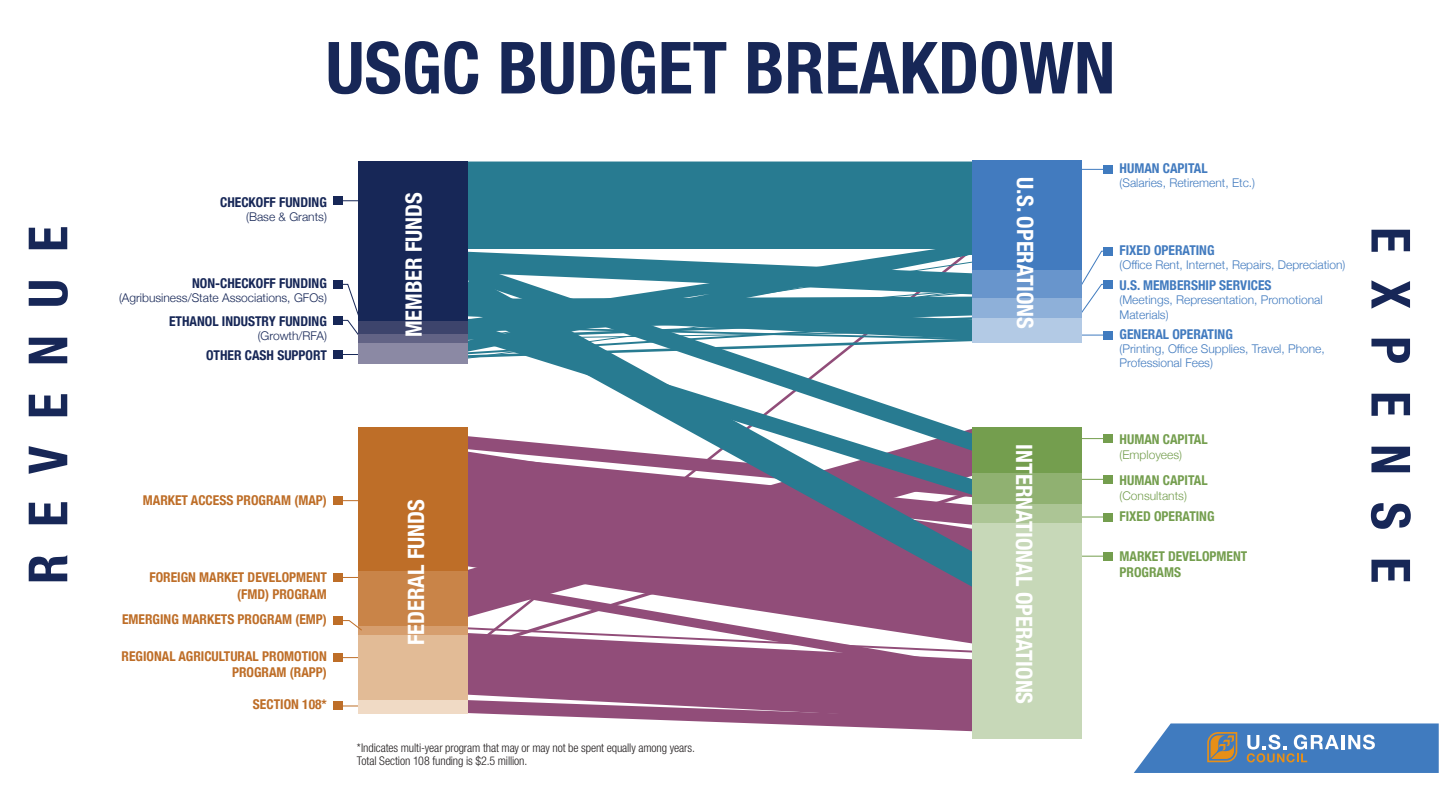
<style>
.page{position:relative;width:1440px;height:810px;background:#fff}
.page>*{position:absolute;margin:0;border:0;box-sizing:border-box;transform-origin:0 0}
.t1{font:700 condensed 72px "Helvetica Neue";color:#172757}
.t2{font:700 condensed 54px "Helvetica Neue";letter-spacing:.5em;color:#172757}
.t3{font:700 condensed 22.5px "Helvetica Neue";color:#fff}
.t4{font:700 condensed 13.5px/16.2px "Helvetica Neue";color:#be6e28;text-align:right}
.t5{font:700 condensed 13.5px "Helvetica Neue";color:#172757}
.t6{font:700 condensed 13.5px "Helvetica Neue";color:#427bbf}
.t7{font:700 condensed 13.5px "Helvetica Neue";color:#749e4e}
.t8{font:300 12px/14.4px "Helvetica Neue";color:#427bbf}
.t9{font:300 condensed 12px/13.5px "Helvetica Neue LT Std";letter-spacing:-.005em;color:#231f20}
.t10{font:300 12px "Helvetica Neue";color:#172757}
.t11{font:300 12px "Helvetica Neue";color:#749e4e}
</style>
<div class="page">
<svg style="left:1134px;top:723px;width:304px;height:50px;background:#5f8cbe"></svg>
<svg style="left:468px;top:619px;width:504px;height:113px"></svg>
<div style="left:468px;top:162px;width:504px;height:87px;background:#287b91"></div>
<svg style="left:422px;top:363px;width:607px;height:256px;background:#97658a"></svg>
<svg style="left:468px;top:249px;width:537px;height:179px"></svg>
<svg style="left:433px;top:306px;width:567px;height:203px"></svg>
<hr style="left:338px;top:706px;width:34px;height:1px;background:#be6e28">
<div style="left:334px;top:701px;width:9px;height:9px;background:#be6e28"></div>
<hr style="left:338px;top:657px;width:34px;height:1px;background:#be6e28">
<div style="left:334px;top:653px;width:9px;height:9px;background:#be6e28"></div>
<hr style="left:338px;top:500px;width:34px;height:1px;background:#be6e28">
<div style="left:334px;top:496px;width:9px;height:9px;background:#be6e28"></div>
<hr style="left:338px;top:200px;width:34px;height:1px;background:#172757">
<div style="left:334px;top:196px;width:9px;height:9px;background:#172757"></div>
<hr style="left:338px;top:354px;width:34px;height:1px;background:#172757">
<div style="left:334px;top:350px;width:9px;height:9px;background:#172757"></div>
<hr style="left:338px;top:577px;width:34px;height:1px;background:#be6e28">
<div style="left:334px;top:573px;width:9px;height:9px;background:#be6e28"></div>
<div style="left:358px;top:428px;width:110px;height:143px;background:#be6e28"></div>
<div style="left:358px;top:571px;width:110px;height:55px;background:#c98448"></div>
<div style="left:358px;top:634px;width:110px;height:66px;background:#e2bb96"></div>
<div style="left:358px;top:700px;width:110px;height:14px;background:#f0dac5"></div>
<div style="left:358px;top:626px;width:110px;height:8px;background:#d69e6e"></div>
<svg style="left:343px;top:620px;width:19px;height:11px"></svg>
<div style="left:334px;top:616px;width:9px;height:9px;background:#be6e28"></div>
<div style="left:334px;top:280px;width:9px;height:9px;background:#172757"></div>
<svg style="left:343px;top:284px;width:15px;height:51px"></svg>
<div style="left:334px;top:316px;width:9px;height:9px;background:#172757"></div>
<div style="left:358px;top:161px;width:110px;height:160px;background:#172757"></div>
<div style="left:358px;top:321px;width:110px;height:14px;background:#3d446c"></div>
<div style="left:358px;top:335px;width:110px;height:8px;background:#626385"></div>
<div style="left:358px;top:343px;width:110px;height:20px;background:#8b89a4"></div>
<hr style="left:1072px;top:169px;width:36px;height:1px;background:#407bbf">
<div style="left:1103px;top:165px;width:9px;height:9px;background:#407bbf"></div>
<hr style="left:1072px;top:335px;width:36px;height:1px;background:#407bbf">
<div style="left:1103px;top:331px;width:9px;height:9px;background:#407bbf"></div>
<hr style="left:1072px;top:438px;width:36px;height:1px;background:#749e4e">
<div style="left:1103px;top:434px;width:9px;height:9px;background:#749e4e"></div>
<hr style="left:1073px;top:479px;width:35px;height:1px;background:#749e4e">
<div style="left:1103px;top:475px;width:9px;height:9px;background:#749e4e"></div>
<hr style="left:1073px;top:517px;width:35px;height:1px;background:#749e4e">
<div style="left:1103px;top:513px;width:9px;height:9px;background:#749e4e"></div>
<hr style="left:1072px;top:556px;width:36px;height:1px;background:#749e4e">
<div style="left:1103px;top:552px;width:9px;height:9px;background:#749e4e"></div>
<div style="left:1103px;top:280px;width:9px;height:9px;background:#407bbf"></div>
<svg style="left:1081px;top:250px;width:22px;height:64px"></svg>
<div style="left:1103px;top:247px;width:9px;height:9px;background:#407bbf"></div>
<div style="left:972px;top:317px;width:109px;height:26px;background:#b3cae5"></div>
<div style="left:972px;top:160px;width:109px;height:110px;background:#427bbf"></div>
<div style="left:972px;top:270px;width:109px;height:28px;background:#6895cc"></div>
<div style="left:972px;top:298px;width:109px;height:19px;background:#8eb0d9"></div>
<div style="left:972px;top:523px;width:109px;height:216px;background:#c7d8b8"></div>
<div style="left:972px;top:504px;width:109px;height:19px;background:#acc595"></div>
<div style="left:972px;top:472px;width:109px;height:32px;background:#90b171"></div>
<div style="left:972px;top:428px;width:109px;height:45px;background:#749e4e"></div>
<p class="t1" style="left:326px;top:8px;width:791px">USGC BUDGET BREAKDOWN</p>
<p class="t6" style="left:1119px;top:157px;width:89px">HUMAN CAPITAL</p>
<p class="t8" style="left:1119px;top:175px;width:137px">(Salaries, Retirement, Etc.)</p>
<p class="t3" style="left:1044px;top:177px;width:153px;rotate:90deg">U.S. OPERATIONS</p>
<p class="t3" style="left:395px;top:337px;width:147px;rotate:-90deg">MEMBER FUNDS</p>
<p class="t5" style="left:220px;top:191px;width:108px">CHECKOFF FUNDING</p>
<p class="t10" style="left:246px;top:207px;width:82px">(Base &amp; Grants)</p>
<p class="t2" style="left:3px;top:584px;width:360px;rotate:-90deg">REVENUE</p>
<p class="t2" style="left:1435px;top:227px;width:357px;rotate:90deg">EXPENSE</p>
<p class="t6" style="left:1119px;top:239px;width:96px">FIXED OPERATING</p>
<p class="t8" style="left:1119px;top:257px;width:227px">(Office Rent, Internet, Repairs, Depreciation)</p>
<p class="t6" style="left:1119px;top:274px;width:153px">U.S. MEMBERSHIP SERVICES</p>
<p class="t8" style="left:1119px;top:292px;width:205px">(Meetings, Representation, Promotional<br>Materials)</p>
<p class="t6" style="left:1119px;top:323px;width:115px">GENERAL OPERATING</p>
<p class="t8" style="left:1119px;top:341px;width:207px">(Printing, Office Supplies, Travel, Phone,<br>Professional Fees)</p>
<p class="t5" style="left:192px;top:272px;width:136px">NON-CHECKOFF FUNDING</p>
<p class="t10" style="left:119px;top:289px;width:209px">(Agribusiness/State Associations, GFOs)</p>
<p class="t5" style="left:169px;top:310px;width:159px">ETHANOL INDUSTRY FUNDING</p>
<p class="t10" style="left:258px;top:326px;width:71px">(Growth/RFA)</p>
<p class="t5" style="left:206px;top:344px;width:122px">OTHER CASH SUPPORT</p>
<p class="t7" style="left:1119px;top:428px;width:89px">HUMAN CAPITAL</p>
<p class="t11" style="left:1119px;top:445px;width:64px">(Employees)</p>
<p class="t3" style="left:1042px;top:444px;width:261px;rotate:90deg">INTERNATIONAL OPERATIONS</p>
<p class="t7" style="left:1119px;top:469px;width:89px">HUMAN CAPITAL</p>
<p class="t11" style="left:1119px;top:486px;width:69px">(Consultants)</p>
<p class="t7" style="left:1119px;top:505px;width:96px">FIXED OPERATING</p>
<p class="t7" style="left:1119px;top:545px;width:129px">MARKET DEVELOPMENT</p>
<p class="t7" style="left:1119px;top:561px;width:63px">PROGRAMS</p>
<p class="t4" style="left:143px;top:491px;width:185px">MARKET ACCESS PROGRAM (MAP)</p>
<p class="t3" style="left:397px;top:645px;width:147px;rotate:-90deg">FEDERAL FUNDS</p>
<p class="t4" style="left:149px;top:569px;width:179px">FOREIGN MARKET DEVELOPMENT (FMD) PROGRAM</p>
<p class="t4" style="left:122px;top:610px;width:206px">EMERGING MARKETS PROGRAM (EMP)</p>
<p class="t4" style="left:122px;top:647px;width:207px">REGIONAL AGRICULTURAL PROMOTION<br>PROGRAM (RAPP)</p>
<p class="t4" style="left:253px;top:696px;width:75px">SECTION 108*</p>
<p class="t9" style="left:357px;top:741px;width:339px">*Indicates multi-year program that may or may not be spent equally among years.<br>Total Section 108 funding is $2.5 million.</p>
</div>
